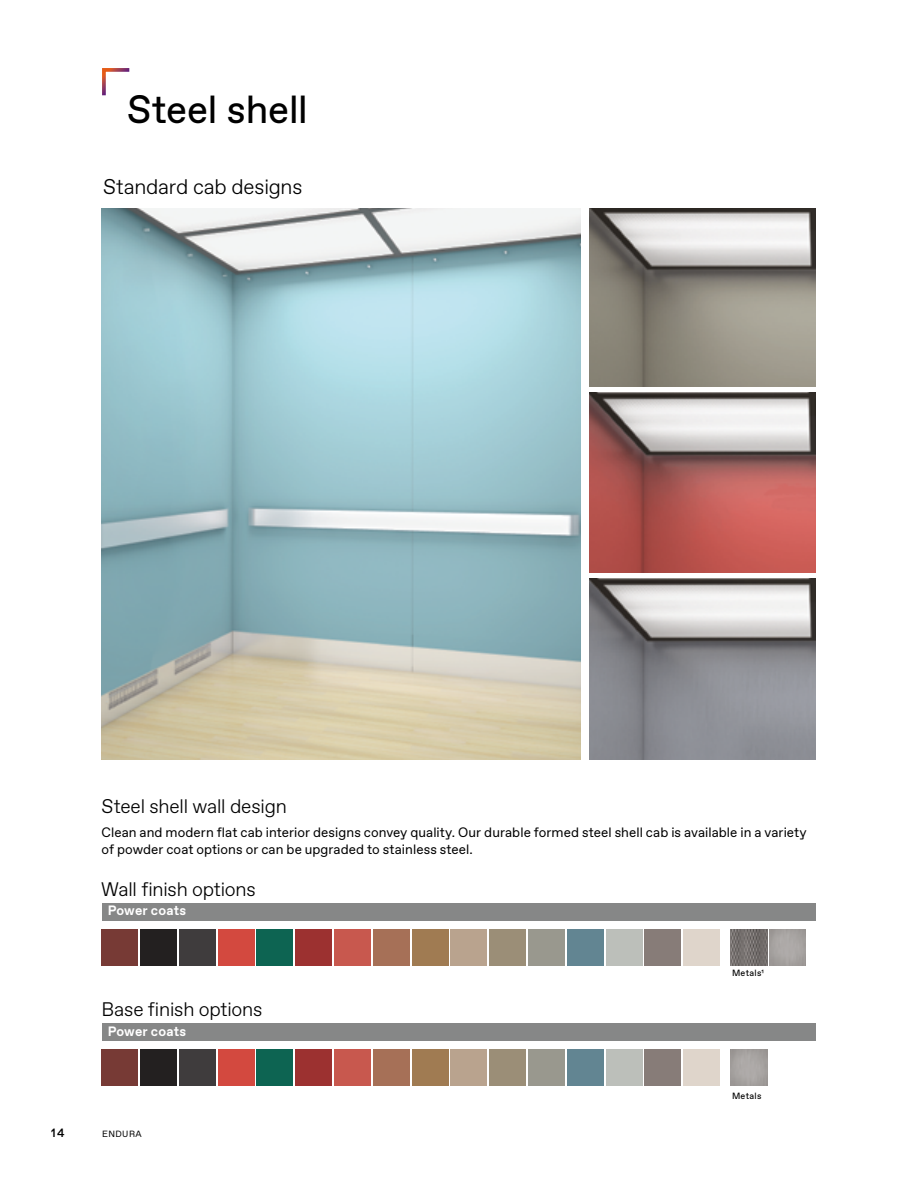
<style>
.page{position:relative;width:918px;height:1188px;background:#fff}
.page>*{position:absolute;margin:0;border:0;box-sizing:border-box;transform-origin:0 0}
.t1{font:39px "TKE Type";letter-spacing:-.005em;color:#000}
.t2{font:300 21px "TKE Type";letter-spacing:-.01em;color:#000}
.t3{font:300 19.5px "TKE Type";letter-spacing:-.01em;color:#000}
.t4{font:13.5px/17px "TKE Type";letter-spacing:.005em;color:#000}
.t5{font:700 13.5px "TKE Type";letter-spacing:.015em;color:#fff}
.t6{font:500 12px "TKE Type";color:#000}
.t7{font:9px "TKE Type";letter-spacing:.03em;color:#000}
.t8{font:9px "TKE Type";letter-spacing:.05em;color:#000}
</style>
<div class="page">
<img style="left:589px;top:392px;width:227px;height:181px">
<div style="left:102px;top:903px;width:713px;height:18px;background:#868787"></div>
<div style="left:179px;top:1050px;width:36px;height:36px;background:#3f3c3d"></div>
<div style="left:257px;top:1050px;width:36px;height:36px;background:#0d6452"></div>
<div style="left:218px;top:1050px;width:36px;height:36px;background:#d3493f"></div>
<div style="left:296px;top:1050px;width:36px;height:36px;background:#9c3130"></div>
<div style="left:334px;top:1050px;width:37px;height:36px;background:#c8584e"></div>
<div style="left:102px;top:1050px;width:36px;height:36px;background:#773a35"></div>
<div style="left:373px;top:1050px;width:36px;height:36px;background:#a67057"></div>
<div style="left:451px;top:1050px;width:36px;height:36px;background:#b9a38e"></div>
<div style="left:567px;top:1050px;width:36px;height:36px;background:#628592"></div>
<div style="left:490px;top:1050px;width:36px;height:36px;background:#9b8e77"></div>
<div style="left:606px;top:1050px;width:36px;height:36px;background:#bcbfba"></div>
<div style="left:645px;top:1050px;width:36px;height:36px;background:#877c78"></div>
<div style="left:528px;top:1050px;width:37px;height:36px;background:#99988e"></div>
<div style="left:412px;top:1050px;width:36px;height:36px;background:#a07b52"></div>
<div style="left:140px;top:1050px;width:36px;height:36px;background:#232020"></div>
<div style="left:684px;top:1050px;width:36px;height:36px;background:#dfd5cb"></div>
<div style="left:102px;top:1024px;width:713px;height:17px;background:#868787"></div>
<img style="left:102px;top:208px;width:479px;height:551px">
<img style="left:589px;top:579px;width:226px;height:180px">
<div style="left:179px;top:929px;width:36px;height:36px;background:#3f3c3d"></div>
<div style="left:257px;top:929px;width:36px;height:36px;background:#0d6452"></div>
<div style="left:218px;top:929px;width:36px;height:36px;background:#d3493f"></div>
<div style="left:296px;top:929px;width:36px;height:36px;background:#9c3130"></div>
<div style="left:334px;top:929px;width:37px;height:36px;background:#c8584e"></div>
<div style="left:102px;top:929px;width:36px;height:36px;background:#773a35"></div>
<div style="left:373px;top:929px;width:36px;height:36px;background:#a67057"></div>
<div style="left:451px;top:929px;width:36px;height:36px;background:#b9a38e"></div>
<div style="left:567px;top:929px;width:36px;height:36px;background:#628592"></div>
<div style="left:490px;top:929px;width:36px;height:36px;background:#9b8e77"></div>
<div style="left:606px;top:929px;width:36px;height:36px;background:#bcbfba"></div>
<div style="left:645px;top:929px;width:36px;height:36px;background:#877c78"></div>
<div style="left:528px;top:929px;width:37px;height:36px;background:#99988e"></div>
<div style="left:412px;top:929px;width:36px;height:36px;background:#a07b52"></div>
<div style="left:140px;top:929px;width:36px;height:36px;background:#232020"></div>
<div style="left:684px;top:929px;width:36px;height:36px;background:#dfd5cb"></div>
<img style="left:731px;top:929px;width:36px;height:36px">
<svg style="left:102px;top:68px;width:28px;height:28px"></svg>
<img style="left:589px;top:208px;width:227px;height:178px">
<h1 class="t1" style="left:127px;top:87px;width:182px">Steel shell</h1>
<h2 class="t2" style="left:103px;top:175px;width:201px">Standard cab designs</h2>
<h3 class="t3" style="left:102px;top:796px;width:187px">Steel shell wall design</h3>
<p class="t4" style="left:102px;top:824px;width:707px">Clean and modern flat cab interior designs convey quality. Our durable formed steel shell cab is available in a variety of powder coat options or can be upgraded to stainless steel.</p>
<h3 class="t3" style="left:101px;top:878px;width:156px">Wall finish options</h3>
<p class="t5" style="left:108px;top:902px;width:80px">Power coats</p>
<h3 class="t3" style="left:102px;top:998px;width:162px">Base finish options</h3>
<p class="t5" style="left:108px;top:1023px;width:80px">Power coats</p>
<p class="t6" style="left:51px;top:1126px;width:15px">14</p>
<p class="t8" style="left:102px;top:1129px;width:41px">ENDURA</p>
<p class="t7" style="left:732px;top:968px;width:33px">Metals1</p>
<p class="t7" style="left:732px;top:1091px;width:31px">Metals</p>
</div>
